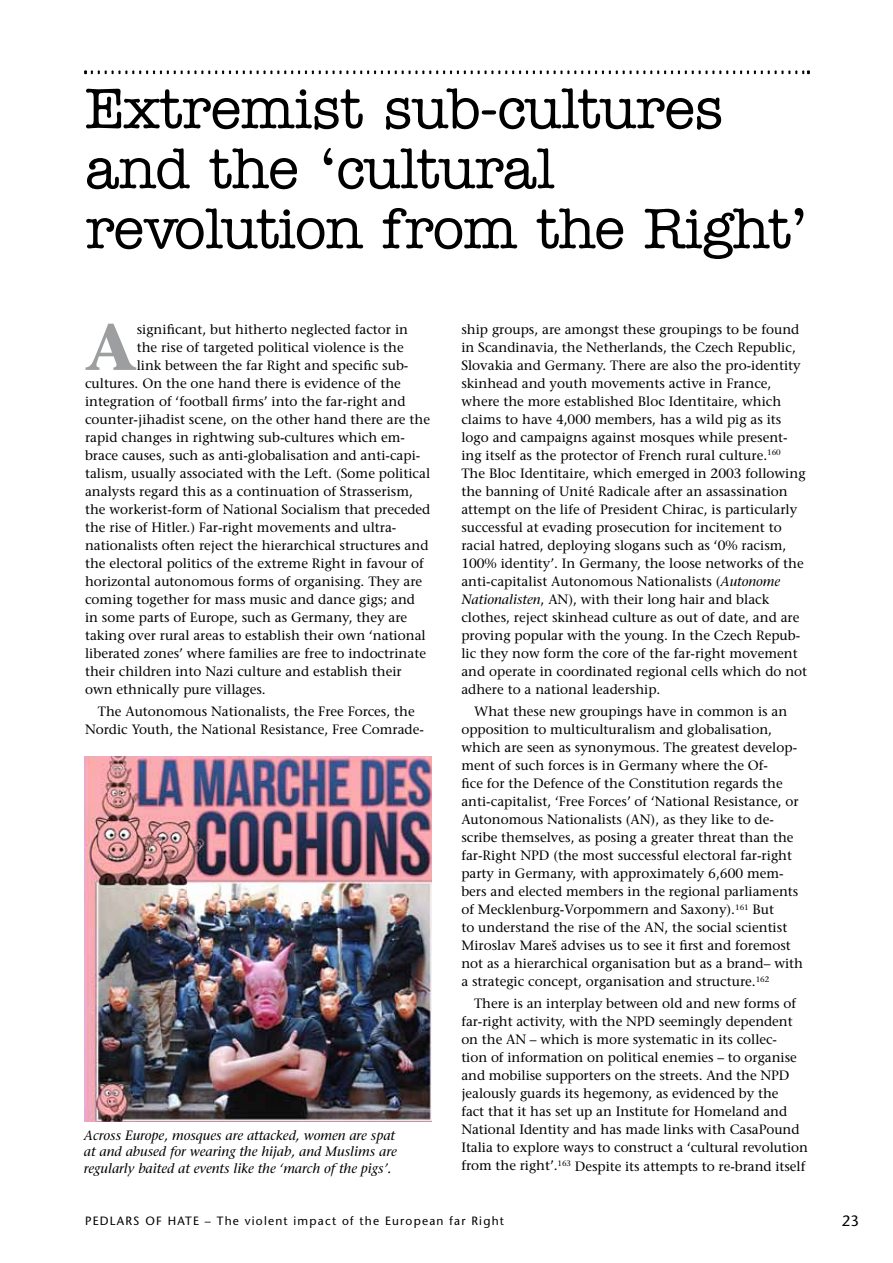
<style>
.page{position:relative;width:893px;height:1263px;background:#fff}
.page>*{position:absolute;margin:0;border:0;box-sizing:border-box;transform-origin:0 0}
.t1{font:700 64.95px "Stone Serif";color:#9c9e9f}
.t2{font:500 57px/60px "American Typewriter";letter-spacing:-.015em;color:#000}
.t3{font:15px "Stone Sans";color:#000}
.t4{font:13.5px/18px "Stone Serif";color:#000}
.t5{font:italic 13.5px/16.5px "Stone Serif";color:#000}
.t6{font:12px "Stone Sans";letter-spacing:.1em;color:#000}
.s1{font-style:italic}
</style>
<div class="page">
<svg style="left:92px;top:70px;width:717px;height:4px"></svg>
<img style="left:84px;top:757px;width:348px;height:364px">
<h2 class="t2" style="left:85px;top:79px;width:724px">Extremist sub-cultures and the ‘cultural revolution from the Right’</h2>
<h1 class="t1" style="left:85px;top:305px;width:53px">A</h1>
<p class="t4" style="left:137px;top:320px;width:273px">significant, but hitherto neglected factor in</p>
<p class="t4" style="left:137px;top:338px;width:269px">the rise of targeted political violence is the</p>
<p class="t4" style="left:137px;top:356px;width:273px">link between the far Right and specific sub-</p>
<p class="t4" style="left:85px;top:374px;width:317px">cultures. On the one hand there is evidence of the</p>
<p class="t4" style="left:85px;top:392px;width:322px">integration of ‘football firms’ into the far-right and</p>
<p class="t4" style="left:85px;top:410px;width:346px">counter-jihadist scene, on the other hand there are the</p>
<p class="t4" style="left:85px;top:428px;width:322px">rapid changes in rightwing sub-cultures which em-</p>
<p class="t4" style="left:85px;top:446px;width:337px">brace causes, such as anti-globalisation and anti-capi-</p>
<p class="t4" style="left:85px;top:464px;width:347px">talism, usually associated with the Left. (Some political</p>
<p class="t4" style="left:85px;top:482px;width:329px">analysts regard this as a continuation of Strasserism,</p>
<p class="t4" style="left:85px;top:500px;width:347px">the workerist-form of National Socialism that preceded</p>
<p class="t4" style="left:85px;top:518px;width:313px">the rise of Hitler.) Far-right movements and ultra-</p>
<p class="t4" style="left:85px;top:536px;width:345px">nationalists often reject the hierarchical structures and</p>
<p class="t4" style="left:85px;top:554px;width:340px">the electoral politics of the extreme Right in favour of</p>
<p class="t4" style="left:85px;top:572px;width:339px">horizontal autonomous forms of organising. They are</p>
<p class="t4" style="left:85px;top:590px;width:332px">coming together for mass music and dance gigs; and</p>
<p class="t4" style="left:85px;top:608px;width:324px">in some parts of Europe, such as Germany, they are</p>
<p class="t4" style="left:85px;top:626px;width:342px">taking over rural areas to establish their own ‘national</p>
<p class="t4" style="left:85px;top:644px;width:342px">liberated zones’ where families are free to indoctrinate</p>
<p class="t4" style="left:85px;top:662px;width:318px">their children into Nazi culture and establish their</p>
<p class="t4" style="left:85px;top:680px;width:182px">own ethnically pure villages.</p>
<p class="t4" style="left:85px;top:702px;width:340px;text-align:center">The Autonomous Nationalists, the Free Forces, the<br>Nordic Youth, the National Resistance, Free Comrade-</p>
<p class="t5" style="left:84px;top:1127px;width:314px">Across Europe, mosques are attacked, women are spat at and abused for wearing the hijab, and Muslims are regularly baited at events like the ‘march of the pigs’.</p>
<p class="t4" style="left:461px;top:320px;width:347px">ship groups, are amongst these groupings to be found in Scandinavia, the Netherlands, the Czech Republic, Slovakia and Germany. There are also the pro-identity skinhead and youth movements active in France, where the more established Bloc Identitaire, which claims to have 4,000 members, has a wild pig as its logo and campaigns against mosques while present&shy;ing itself as the protector of French rural culture.<sup>160<br></sup>The Bloc Identitaire, which emerged in 2003 following the banning of Unité Radicale after an assassination attempt on the life of President Chirac, is particularly successful at evading prosecution for incitement to racial hatred, deploying slogans such as ‘0% racism, 100% identity’. In Germany, the loose networks of the anti-capitalist Autonomous Nationalists (<span class="s1">Autonome Nationalisten</span>, AN), with their long hair and black clothes, reject skinhead culture as out of date, and are proving popular with the young. In the Czech Repub&shy;lic they now form the core of the far-right movement and operate in coordinated regional cells which do not adhere to a national leadership.</p>
<p class="t4" style="left:461px;top:702px;width:343px;text-indent:13px">What these new groupings have in common is an opposition to multiculturalism and globalisation, which are seen as synonymous. The greatest develop&shy;ment of such forces is in Germany where the Of-<br>fice for the Defence of the Constitution regards the anti-capitalist, ‘Free Forces’ of ‘National Resistance, or Autonomous Nationalists (AN), as they like to de&shy;scribe themselves, as posing a greater threat than the far-Right NPD (the most successful electoral far-right party in Germany, with approximately 6,600 mem&shy;bers and elected members in the regional parliaments of Mecklenburg-Vorpommern and Saxony).<sup>161</sup> But<br>to understand the rise of the AN, the social scientist Miroslav Mareš advises us to see it first and foremost not as a hierarchical organisation but as a brand– with a strategic concept, organisation and structure.<sup>162</sup></p>
<p class="t4" style="left:461px;top:995px;width:348px;text-indent:13px">There is an interplay between old and new forms of far-right activity, with the NPD seemingly dependent on the AN – which is more systematic in its collec-<br>tion of information on political enemies – to organise and mobilise supporters on the streets. And the NPD jealously guards its hegemony, as evidenced by the<br>fact that it has set up an Institute for Homeland and National Identity and has made links with CasaPound Italia to explore ways to construct a ‘cultural revolution from the right’.<sup>163</sup> Despite its attempts to re-brand itself</p>
<p class="t6" style="left:85px;top:1214px;width:420px">PEDLARS OF HATE – The violent impact of the European far Right</p>
<p class="t3" style="left:842px;top:1212px;width:19px">23</p>
</div>
